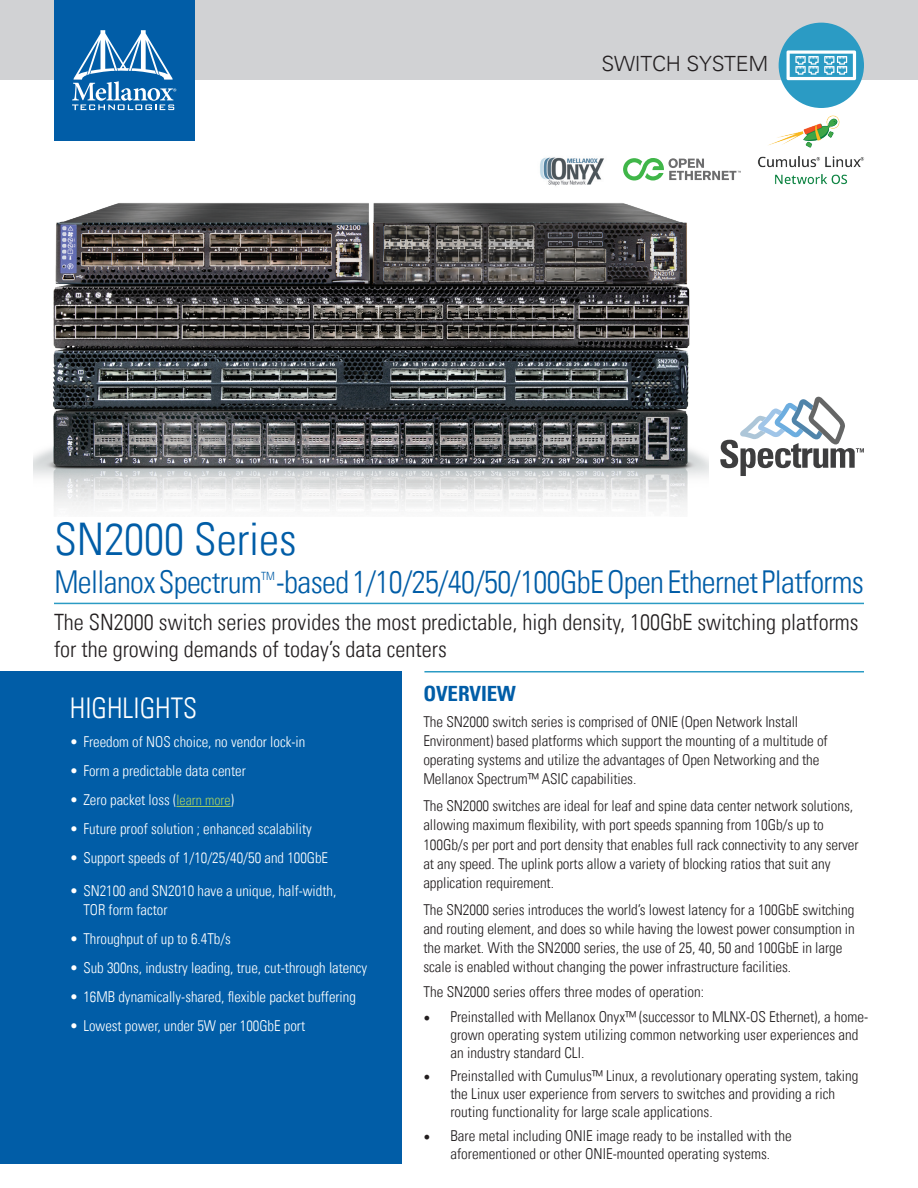
<style>
.page{position:relative;width:918px;height:1188px;background:#fff}
.page>*{position:absolute;margin:0;border:0;box-sizing:border-box;transform-origin:0 0}
.t1{font:300 condensed 45px "Univers LT";color:#015da7}
.t2{font:300 condensed 31.5px "Univers LT";letter-spacing:-.02em;color:#015da7}
.t3{font:300 condensed 28.5px "Univers LT";color:#fff}
.t4{font:300 condensed 22.5px/27px "Univers LT";color:#231f20}
.t5{font:300 21px "Univers";letter-spacing:-.01em;color:#231f20}
.t6{font:700 condensed 21px "Univers LT";letter-spacing:-.005em;color:#015da7}
.t7{font:300 condensed 15px/19.2px "Univers LT";letter-spacing:-.005em;color:#231f20}
.t8{font:300 condensed 15px/19.5px "Univers LT";color:#fff}
.t9{font:300 condensed 11.4px "Univers LT";color:#015da7}
.s1{font-size:14.25px}
.s2{font-size:14.25px;color:#a3cf64}
.s3{font-family:"Minion Pro";font-weight:400;font-stretch:normal;font-size:18px}
</style>
<div class="page">
<div style="left:0;top:671px;width:402px;height:492px;background:#015da7"></div>
<div style="left:0;top:0;width:918px;height:80px;background:#d1d2d4"></div>
<img style="left:540px;top:157px;width:98px;height:29px">
<img style="left:34px;top:203px;width:675px;height:305px">
<hr style="left:176px;top:806px;width:55px;height:1px;background:#a3cf64">
<div style="left:54px;top:0;width:140px;height:140px;background:#015da7"></div>
<svg style="left:72px;top:30px;width:104px;height:80px"></svg>
<hr style="left:54px;top:603px;width:810px;height:1px;background:#2b9bc4">
<hr style="left:424px;top:671px;width:440px;height:2px;background:#2b9bc4">
<svg style="left:720px;top:397px;width:144px;height:79px"></svg>
<div style="left:779px;top:23px;width:85px;height:85px;background:#2b9bc4;border-radius:50%"></div>
<svg style="left:787px;top:50px;width:69px;height:30px"></svg>
<svg style="left:623px;top:158px;width:118px;height:22px"></svg>
<img style="left:758px;top:116px;width:106px;height:69px">
<h3 class="t5" style="left:602px;top:51px;width:168px">SWITCH SYSTEM</h3>
<h1 class="t1" style="left:54px;top:512px;width:244px">SN2000 Series</h1>
<h2 class="t2" style="left:54px;top:563px;width:209px">Mellanox Spectrum</h2>
<p class="t9" style="left:261px;top:570px;width:15px">TM</p>
<h2 class="t2" style="left:276px;top:563px;width:589px">-based 1/10/25/40/50/100GbE Open Ethernet Platforms</h2>
<h3 class="t4" style="left:54px;top:608px;width:806px">The SN2000 switch series provides the most predictable, high density, 100GbE switching platforms for the growing demands of today’s data centers</h3>
<h3 class="t3" style="left:70px;top:691px;width:129px">HIGHLIGHTS</h3>
<p class="t8" style="left:70px;top:732px;width:237px"><span class="s1">•</span> Freedom of NOS choice, no vendor lock-in</p>
<p class="t8" style="left:70px;top:761px;width:177px"><span class="s1">•</span> Form a predictable data center</p>
<p class="t8" style="left:70px;top:790px;width:166px"><span class="s1">•</span> Zero packet loss (<span class="s2">learn more</span>)</p>
<p class="t8" style="left:70px;top:819px;width:244px"><span class="s1">•</span> Future proof solution ; enhanced scalability</p>
<p class="t8" style="left:70px;top:848px;width:260px"><span class="s1">•</span> Support speeds of 1/10/25/40/50 and 100GbE</p>
<p class="t8" style="left:83px;top:881px;width:254px;text-indent:-14px"><span class="s1">•</span> SN2100 and SN2010 have a unique, half-width,<br>TOR form factor</p>
<p class="t8" style="left:70px;top:929px;width:163px"><span class="s1">•</span> Throughput of up to 6.4Tb/s</p>
<p class="t8" style="left:70px;top:958px;width:299px"><span class="s1">•</span> Sub 300ns, industry leading, true, cut-through latency</p>
<p class="t8" style="left:70px;top:987px;width:288px"><span class="s1">•</span> 16MB dynamically-shared, flexible packet buffering</p>
<p class="t8" style="left:70px;top:1016px;width:237px"><span class="s1">•</span> Lowest power, under 5W per 100GbE port</p>
<h3 class="t6" style="left:423px;top:681px;width:94px">OVERVIEW</h3>
<p class="t7" style="left:423px;top:712px;width:406px">The SN2000 switch series is comprised of ONIE (Open Network Install Environment) based platforms which support the mounting of a multitude of operating systems and utilize the advantages of Open Networking and the Mellanox Spectrum™ ASIC capabilities.</p>
<p class="t7" style="left:423px;top:796px;width:437px">The SN2000 switches are ideal for leaf and spine data center network solutions, allowing maximum flexibility, with port speeds spanning from 10Gb/s up to 100Gb/s per port and port density that enables full rack connectivity to any server at any speed. The uplink ports allow a variety of blocking ratios that suit any application requirement.</p>
<p class="t7" style="left:423px;top:900px;width:433px">The SN2000 series introduces the world’s lowest latency for a 100GbE switching and routing element, and does so while having the lowest power consumption in the market. With the SN2000 series, the use of 25, 40, 50 and 100GbE in large scale is enabled without changing the power infrastructure facilities.</p>
<p class="t7" style="left:423px;top:982px;width:282px">The SN2000 series offers three modes of operation:</p>
<p class="t7" style="left:450px;top:1008px;width:419px;line-height:18px;text-indent:-27px"><span class="s3">•</span> Preinstalled with Mellanox Onyx™ (successor to MLNX-OS Ethernet), a home&shy;grown operating system utilizing common networking user experiences and an industry standard CLI.</p>
<p class="t7" style="left:450px;top:1067px;width:410px;line-height:18px;text-indent:-27px"><span class="s3">•</span> Preinstalled with Cumulus™ Linux, a revolutionary operating system, taking the Linux user experience from servers to switches and providing a rich routing functionality for large scale applications.</p>
<p class="t7" style="left:423px;top:1126px;width:370px;line-height:18px;text-align:center"><span class="s3">•</span> Bare metal including ONIE image ready to be installed with the aforementioned or other ONIE-mounted operating systems.</p>
</div>
